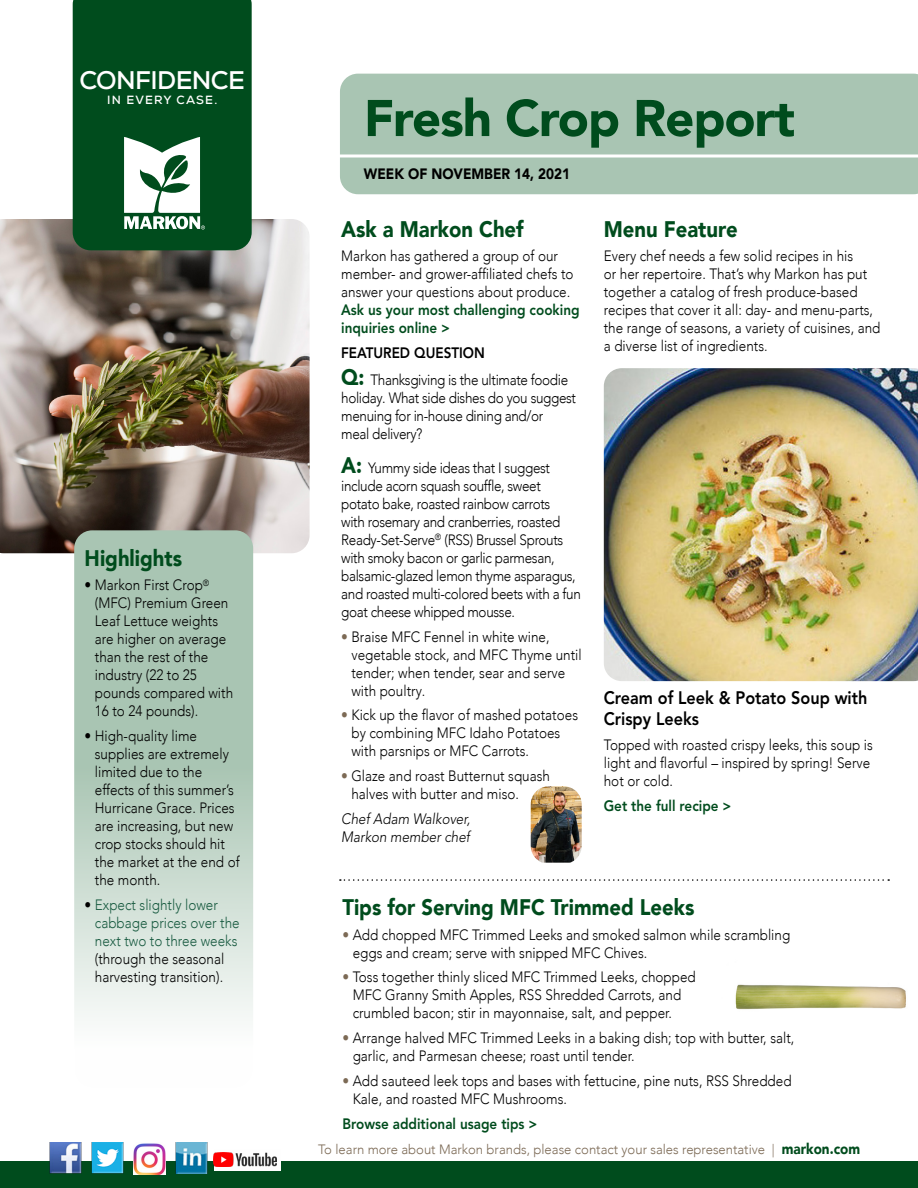
<style>
.page{position:relative;width:918px;height:1188px;background:#fff}
.page>*{position:absolute;margin:0;border:0;box-sizing:border-box;transform-origin:0 0}
.t1{font:900 51px "Avenir LT Com";letter-spacing:-.02em;color:#004c1d}
.t2{font:700 25.5px "Nexa";letter-spacing:-.025em;color:#fff}
.t3{font:900 22.5px "Avenir LT Com";color:#004c1d;scale:.9 1}
.t4{font:800 18px/21.6px "Avenir LT Std";color:#000;scale:.9 1}
.t5{font:300 15px/18px "Avenir LT Com";color:#000;scale:.9 1}
.t6{font:300 15px/18px "Avenir LT Com";letter-spacing:-.025em;color:#000;scale:.9 1}
.t7{font:800 15px/18px "Avenir LT Std";color:#004c1d;scale:.9 1}
.t8{font:300 15px/18px "Avenir LT Com";color:#195b41;scale:.9 1}
.t9{font:italic 300 15px/18px "Avenir LT Std";color:#000;scale:.9 1}
.t10{font:900 15px "Avenir LT Com";color:#000;scale:.9 1}
.t11{font:800 15px "Avenir LT Std";color:#000;scale:.9 1}
.t12{font:300 13.5px "Avenir LT Com";color:#7c6a55}
.t13{font:700 11.85px "Nexa";letter-spacing:.1em;color:#fff}
.s1{color:#000}
.s2{font-family:"Avenir LT Std";font-style:italic}
.s3{font-weight:900;font-size:22.5px;color:#004c1d}
.s4{color:#7c6a55}
.s5{font-weight:900;font-size:15px;color:#004c1d}
</style>
<div class="page">
<img style="left:0;top:219px;width:310px;height:334px">
<img style="left:735px;top:984px;width:171px;height:26px">
<div style="left:340px;top:74px;width:578px;height:120px;background:#a9c5b3"></div>
<div style="left:73px;top:0;width:179px;height:250px;background:#004c1d"></div>
<svg style="left:340px;top:154px;width:578px;height:4px"></svg>
<svg style="left:74px;top:530px;width:179px;height:558px"></svg>
<div style="left:0;top:1161px;width:918px;height:27px;background:#004c1d"></div>
<img style="left:49px;top:1142px;width:32px;height:32px">
<img style="left:92px;top:1142px;width:32px;height:32px">
<div style="left:214px;top:1149px;width:66px;height:21px;background:#fefefe"></div>
<img style="left:214px;top:1153px;width:62px;height:14px">
<img style="left:175px;top:1142px;width:32px;height:31px">
<img style="left:133px;top:1143px;width:32px;height:31px">
<svg style="left:124px;top:137px;width:81px;height:93px"></svg>
<svg style="left:340px;top:879px;width:549px;height:2px"></svg>
<img style="left:604px;top:368px;width:314px;height:313px">
<img style="left:531px;top:786px;width:51px;height:77px">
<h2 class="t2" style="left:79px;top:64px;width:167px">CONFIDENCE</h2>
<p class="t13" style="left:107px;top:92px;width:112px">IN EVERY CASE.</p>
<h3 class="t3" style="left:85px;top:544px;width:110px">Highlights</h3>
<p class="t5" style="left:95px;top:576px;width:155px;text-indent:-10px">• Markon First Crop<sup>® </sup>(MFC) Premium Green<br>Leaf Lettuce weights are higher on average than the rest of the industry (22 to 25 pounds compared with<br>16 to 24 pounds).</p>
<p class="t5" style="left:95px;top:727px;width:162px;text-indent:-10px">• High-quality lime supplies are extremely limited due to the effects of this summer’s<br>Hurricane Grace. Prices are increasing, but new crop stocks should hit the market at the end of the month.</p>
<p class="t8" style="left:95px;top:896px;width:162px;text-indent:-10px"><span class="s1">•</span> Expect slightly lower cabbage prices over the next two to three weeks</p>
<p class="t5" style="left:95px;top:950px;width:145px">(through the seasonal harvesting transition).</p>
<h1 class="t1" style="left:364px;top:87px;width:433px">Fresh Crop Report</h1>
<p class="t10" style="left:364px;top:164px;width:231px">WEEK OF NOVEMBER 14, 2021</p>
<h3 class="t3" style="left:341px;top:215px;width:204px">Ask a Markon Chef</h3>
<p class="t5" style="left:341px;top:247px;width:260px">Markon has gathered a group of our member- and grower-affiliated chefs to answer your questions about produce<span class="s2">.</span></p>
<p class="t7" style="left:341px;top:301px;width:266px">Ask us your most challenging cooking inquiries online &gt;</p>
<p class="t11" style="left:341px;top:344px;width:161px">FEATURED QUESTION</p>
<p class="t6" style="left:341px;top:371px;width:263px"><span class="s3">Q:</span> Thanksgiving is the ultimate foodie holiday. What side dishes do you suggest menuing for in-house dining and/or<br>meal delivery?</p>
<p class="t6" style="left:341px;top:459px;width:268px"><span class="s3">A:</span> Yummy side ideas that I suggest include acorn squash souffle, sweet potato bake, roasted rainbow carrots<br>with rosemary and cranberries, roasted Ready-Set-Serve<sup>®</sup> (RSS) Brussel Sprouts with smoky bacon or garlic parmesan, balsamic-glazed lemon thyme asparagus, and roasted multi-colored beets with a fun goat cheese whipped mousse.</p>
<p class="t5" style="left:351px;top:628px;width:257px;text-indent:-10px"><span class="s4">•</span> Braise MFC Fennel in white wine, vegetable stock, and MFC Thyme until tender; when tender, sear and serve with poultry.</p>
<p class="t5" style="left:351px;top:706px;width:253px;text-indent:-10px"><span class="s4">•</span> Kick up the flavor of mashed potatoes by combining MFC Idaho Potatoes with parsnips or MFC Carrots.</p>
<p class="t5" style="left:351px;top:767px;width:222px;text-indent:-10px"><span class="s4">•</span> Glaze and roast Butternut squash halves with butter and miso.</p>
<p class="t9" style="left:341px;top:810px;width:145px">Chef Adam Walkover,<br>Markon member chef</p>
<h3 class="t3" style="left:604px;top:215px;width:150px">Menu Feature</h3>
<p class="t5" style="left:604px;top:247px;width:309px">Every chef needs a few solid recipes in his<br>or her repertoire. That’s why Markon has put together a catalog of fresh produce-based recipes that cover it all: day- and menu-parts, the range of seasons, a variety of cuisines, and a diverse list of ingredients.</p>
<p class="t4" style="left:604px;top:687px;width:294px">Cream of Leek &amp; Potato Soup with<br>Crispy Leeks</p>
<p class="t5" style="left:604px;top:736px;width:301px">Topped with roasted crispy leeks, this soup is light and flavorful – inspired by spring! Serve hot or cold.</p>
<p class="t7" style="left:604px;top:797px;width:143px">Get the full recipe &gt;</p>
<h3 class="t3" style="left:342px;top:893px;width:393px">Tips for Serving MFC Trimmed Leeks</h3>
<p class="t5" style="left:353px;top:925px;width:488px;text-indent:-10px"><span class="s4">•</span> Add chopped MFC Trimmed Leeks and smoked salmon while scrambling eggs and cream; serve with snipped MFC Chives.</p>
<p class="t5" style="left:353px;top:968px;width:383px;text-indent:-10px"><span class="s4">•</span> Toss together thinly sliced MFC Trimmed Leeks, chopped<br>MFC Granny Smith Apples, RSS Shredded Carrots, and crumbled bacon; stir in mayonnaise, salt, and pepper.</p>
<p class="t5" style="left:353px;top:1029px;width:492px;text-indent:-10px"><span class="s4">•</span> Arrange halved MFC Trimmed Leeks in a baking dish; top with butter, salt, garlic, and Parmesan cheese; roast until tender.</p>
<p class="t5" style="left:353px;top:1072px;width:489px;text-indent:-10px"><span class="s4">•</span> Add sauteed leek tops and bases with fettucine, pine nuts, RSS Shredded<br>Kale, and roasted MFC Mushrooms.</p>
<p class="t7" style="left:342px;top:1114px;width:218px">Browse additional usage tips &gt;</p>
<p class="t12" style="left:318px;top:1141px;width:543px">To learn more about Markon brands, please contact your sales representative | <span class="s5">markon.com</span></p>
</div>
